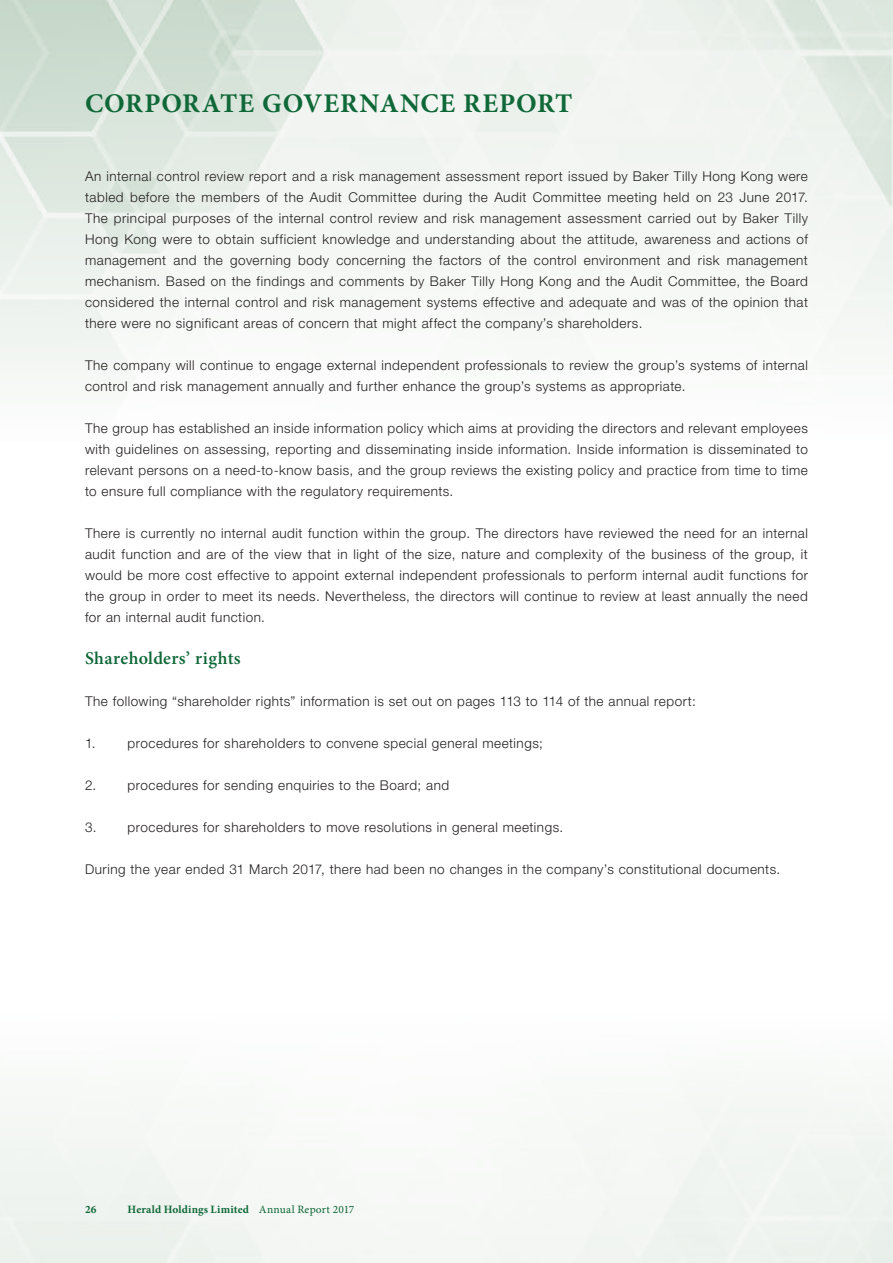
<style>
.page{position:relative;width:893px;height:1263px;background:#fff}
.page>*{position:absolute;margin:0;border:0;box-sizing:border-box;transform-origin:0 0}
.t1{font:700 27px "Minion Pro";letter-spacing:.03em;color:#0f6838}
.t2{font:600 18px "Minion Pro";letter-spacing:.02em;color:#0f6838}
.t3{font:300 13.5px/21px "Helvetica Neue LT Std";letter-spacing:.04em;color:#231f20;text-align:justify}
.t4{font:700 11.25px "Minion Pro";letter-spacing:.01em;color:#0f6838}
.s1{font-family:"Minion Pro Capt";font-weight:400}
</style>
<div class="page">
<h1 class="t1" style="left:85px;top:84px;width:489px">CORPORATE GOVERNANCE REPORT</h1>
<p class="t3" style="left:85px;top:166px;width:724px">An internal control review report and a risk management assessment report issued by Baker Tilly Hong Kong were tabled before the members of the Audit Committee during the Audit Committee meeting held on 23 June 2017.<br>The principal purposes of the internal control review and risk management assessment carried out by Baker Tilly Hong Kong were to obtain sufficient knowledge and understanding about the attitude, awareness and actions of management and the governing body concerning the factors of the control environment and risk management mechanism. Based on the findings and comments by Baker Tilly Hong Kong and the Audit Committee, the Board considered the internal control and risk management systems effective and adequate and was of the opinion that there were no significant areas of concern that might affect the company’s shareholders.</p>
<p class="t3" style="left:85px;top:355px;width:724px">The company will continue to engage external independent professionals to review the group’s systems of internal control and risk management annually and further enhance the group’s systems as appropriate.</p>
<p class="t3" style="left:85px;top:418px;width:724px">The group has established an inside information policy which aims at providing the directors and relevant employees with guidelines on assessing, reporting and disseminating inside information. Inside information is disseminated to relevant persons on a need-to-know basis, and the group reviews the existing policy and practice from time to time to ensure full compliance with the regulatory requirements.</p>
<p class="t3" style="left:85px;top:523px;width:724px">There is currently no internal audit function within the group. The directors have reviewed the need for an internal audit function and are of the view that in light of the size, nature and complexity of the business of the group, it would be more cost effective to appoint external independent professionals to perform internal audit functions for the group in order to meet its needs. Nevertheless, the directors will continue to review at least annually the need for an internal audit function.</p>
<h2 class="t2" style="left:85px;top:646px;width:157px">Shareholders’ rights</h2>
<p class="t3" style="left:85px;top:691px;width:612px">The following “shareholder rights” information is set out on pages 113 to 114 of the annual report:</p>
<p class="t3" style="left:85px;top:733px;width:459px">1. procedures for shareholders to convene special general meetings;</p>
<p class="t3" style="left:85px;top:775px;width:366px">2. procedures for sending enquiries to the Board; and</p>
<p class="t3" style="left:85px;top:817px;width:480px">3. procedures for shareholders to move resolutions in general meetings.</p>
<p class="t3" style="left:85px;top:859px;width:697px">During the year ended 31 March 2017, there had been no changes in the company’s constitutional documents.</p>
<p class="t4" style="left:85px;top:1201px;width:13px">26</p>
<p class="t4" style="left:128px;top:1201px;width:228px">Herald Holdings Limited <span class="s1">Annual Report 2017</span></p>
</div>
